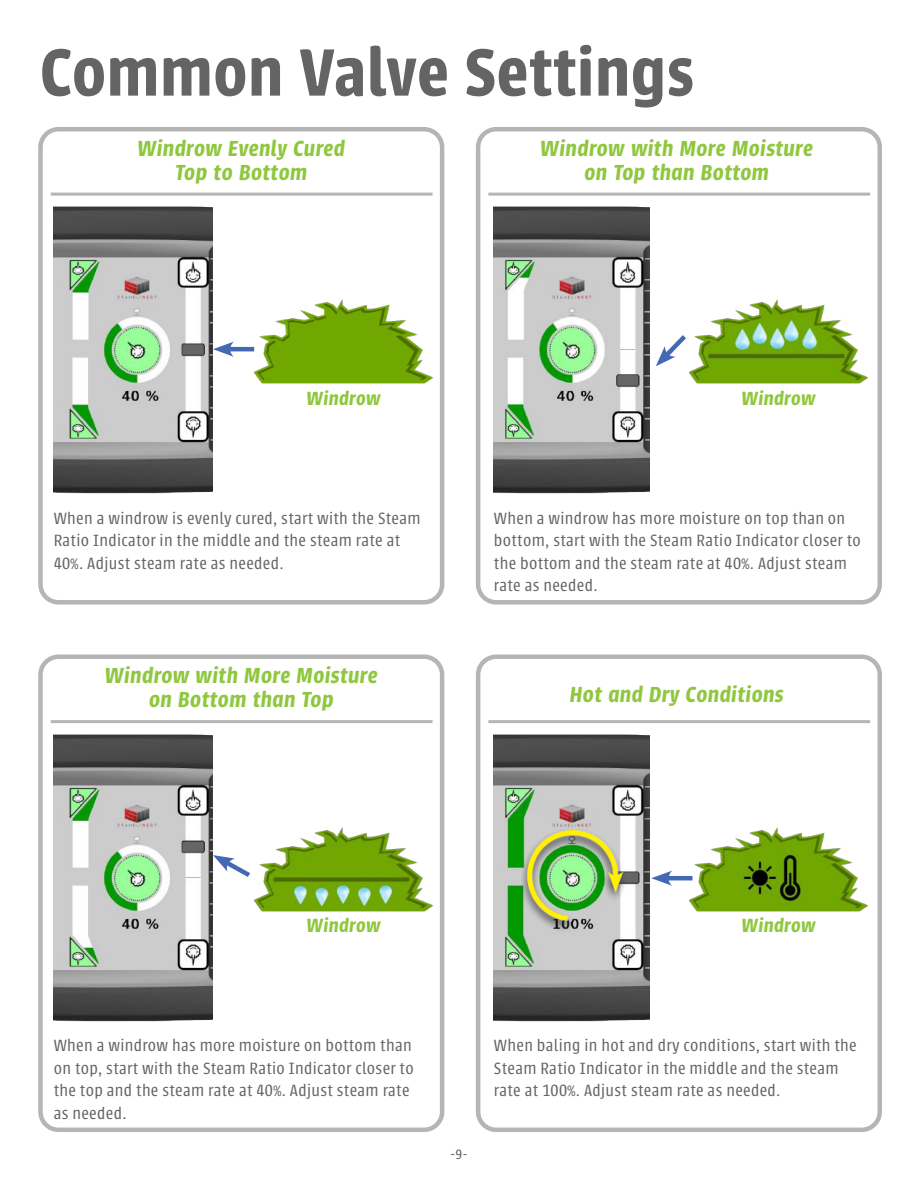
<style>
.page{position:relative;width:918px;height:1188px;background:#fff}
.page>*{position:absolute;margin:0;border:0;box-sizing:border-box;transform-origin:0 0}
.t1{font:600 73.5px "Urbana";letter-spacing:.01em;color:#656365}
.t2{font:italic 600 24px/24px "Urbana";letter-spacing:.02em;color:#8fc73e;text-align:center}
.t3{font:italic 600 21px "Urbana";letter-spacing:.02em;color:#8fc73e}
.t4{font:300 18px/22.5px "Urbana";letter-spacing:.02em;color:#656365}
.t5{font:300 15px "Urbana";color:#656365}
</style>
<div class="page">
<div style="left:476px;top:127px;width:406px;height:478px;border:4px solid #b5b5b6;border-radius:18px"></div>
<div style="left:476px;top:655px;width:406px;height:477px;border:4px solid #b5b5b6;border-radius:18px"></div>
<hr style="left:488px;top:193px;width:382px;height:3px;background:#b5b5b6">
<hr style="left:488px;top:720px;width:382px;height:3px;background:#b5b5b6">
<div style="left:38px;top:127px;width:406px;height:478px;border:4px solid #b5b5b6;border-radius:18px"></div>
<div style="left:38px;top:655px;width:406px;height:477px;border:4px solid #b5b5b6;border-radius:18px"></div>
<img style="left:236px;top:288px;width:209px;height:108px">
<img style="left:254px;top:815px;width:191px;height:108px">
<hr style="left:51px;top:193px;width:382px;height:3px;background:#b5b5b6">
<hr style="left:51px;top:720px;width:382px;height:3px;background:#b5b5b6">
<img style="left:494px;top:206px;width:155px;height:288px">
<img style="left:494px;top:734px;width:155px;height:288px">
<img style="left:689px;top:288px;width:193px;height:108px">
<img style="left:671px;top:815px;width:211px;height:108px">
<img style="left:54px;top:206px;width:159px;height:288px">
<img style="left:54px;top:734px;width:159px;height:288px">
<hr style="left:226px;top:347px;width:28px;height:4px;background:#4469b3">
<svg style="left:213px;top:342px;width:21px;height:15px"></svg>
<hr style="left:664px;top:876px;width:29px;height:4px;background:#4469b3">
<svg style="left:651px;top:871px;width:21px;height:15px"></svg>
<svg style="left:213px;top:855px;width:42px;height:26px"></svg>
<svg style="left:656px;top:330px;width:35px;height:36px"></svg>
<img style="left:520px;top:824px;width:109px;height:109px">
<h1 class="t1" style="left:40px;top:31px;width:655px">Common Valve Settings</h1>
<h2 class="t2" style="left:138px;top:137px;width:209px">Windrow Evenly Cured<br>Top to Bottom</h2>
<h2 class="t2" style="left:540px;top:137px;width:274px">Windrow with More Moisture on Top than Bottom</h2>
<p class="t3" style="left:307px;top:386px;width:75px">Windrow</p>
<p class="t4" style="left:54px;top:507px;width:368px">When a windrow is evenly cured, start with the Steam<br>Ratio Indicator in the middle and the steam rate at<br>40%. Adjust steam rate as needed.</p>
<h2 class="t2" style="left:105px;top:664px;width:274px">Windrow with More Moisture on Bottom than Top</h2>
<p class="t3" style="left:742px;top:386px;width:75px">Windrow</p>
<p class="t4" style="left:494px;top:507px;width:368px">When a windrow has more moisture on top than on bottom, start with the Steam Ratio Indicator closer to the bottom and the steam rate at 40%. Adjust steam rate as needed.</p>
<h2 class="t2" style="left:570px;top:683px;width:215px">Hot and Dry Conditions</h2>
<p class="t3" style="left:307px;top:914px;width:75px">Windrow</p>
<p class="t3" style="left:742px;top:914px;width:75px">Windrow</p>
<p class="t4" style="left:54px;top:1035px;width:361px">When a windrow has more moisture on bottom than on top, start with the Steam Ratio Indicator closer to the top and the steam rate at 40%. Adjust steam rate as needed.</p>
<p class="t5" style="left:451px;top:1146px;width:18px">-9-</p>
<p class="t4" style="left:494px;top:1035px;width:364px">When baling in hot and dry conditions, start with the<br>Steam Ratio Indicator in the middle and the steam rate at 100%. Adjust steam rate as needed.</p>
</div>
